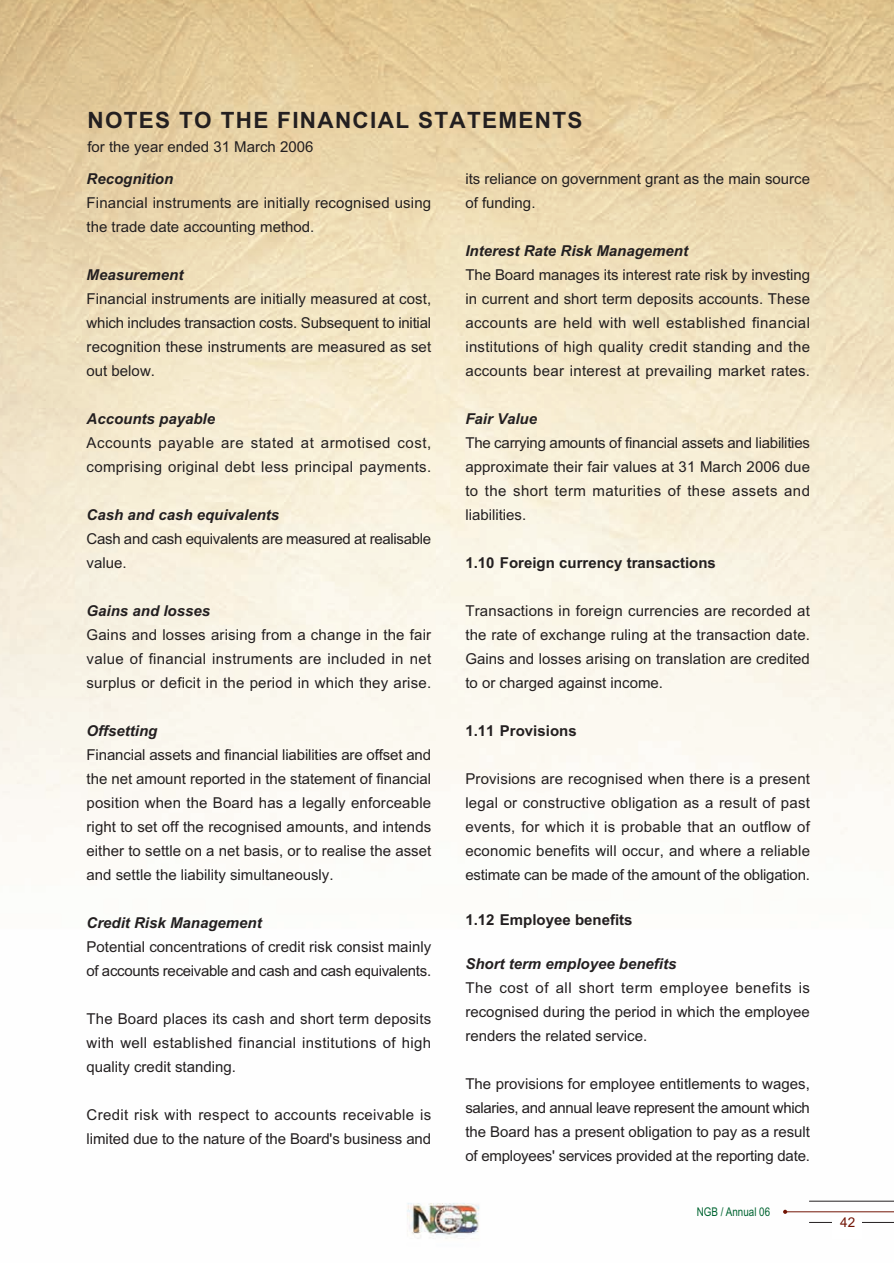
<style>
.page{position:relative;width:894px;height:1263px;background:#fff}
.page>*{position:absolute;margin:0;border:0;box-sizing:border-box;transform-origin:0 0}
.t1{font:700 22.5px "Arial";letter-spacing:.06em;color:#231f20}
.t2{font:15px/24px "Arial";color:#231f20;text-align:justify}
.t3{font:15px/24px "Arial";letter-spacing:.02em;color:#231f20}
.t4{font:italic 700 15px "Arial";color:#231f20}
.t5{font:700 15px "Arial";color:#231f20}
.t6{font:15px/24px "Arial";letter-spacing:-.02em;color:#231f20}
.t7{font:13.5px "Arial";color:#721505}
.t8{font:12px "Arial Narrow";color:#006431}
</style>
<div class="page">
<img style="left:0;top:0;width:893px;height:1239px">
<hr style="left:786px;top:1211px;width:107px;height:1px;background:#721505">
<svg style="left:782px;top:1209px;width:4px;height:4px"></svg>
<hr style="left:809px;top:1200px;width:84px;height:1px;background:#231f20">
<hr style="left:809px;top:1221px;width:84px;height:1px;background:#231f20">
<div style="left:832px;top:1216px;width:29px;height:22px;background:#fff"></div>
<h1 class="t1" style="left:87px;top:112px;width:496px">NOTES TO THE FINANCIAL STATEMENTS</h1>
<p class="t2" style="left:87px;top:136px;width:227px">for the year ended 31 March 2006</p>
<p class="t4" style="left:87px;top:173px;width:88px">Recognition</p>
<p class="t2" style="left:87px;top:192px;width:346px">Financial instruments are initially recognised using the trade date accounting method.</p>
<p class="t4" style="left:87px;top:269px;width:98px">Measurement</p>
<p class="t2" style="left:87px;top:288px;width:346px">Financial instruments are initially measured at cost, which includes transaction costs. Subsequent to initial recognition these instruments are measured as set out below.</p>
<p class="t4" style="left:87px;top:413px;width:130px">Accounts payable</p>
<p class="t3" style="left:87px;top:432px;width:346px">Accounts payable are stated at armotised cost, comprising original debt less principal payments.</p>
<p class="t4" style="left:87px;top:509px;width:194px">Cash and cash equivalents</p>
<p class="t6" style="left:87px;top:528px;width:346px">Cash and cash equivalents are measured at realisable value.</p>
<p class="t4" style="left:87px;top:605px;width:125px">Gains and losses</p>
<p class="t2" style="left:87px;top:624px;width:346px">Gains and losses arising from a change in the fair value of financial instruments are included in net surplus or deficit in the period in which they arise.</p>
<p class="t4" style="left:87px;top:725px;width:72px">Offsetting</p>
<p class="t2" style="left:87px;top:744px;width:346px">Financial assets and financial liabilities are offset and the net amount reported in the statement of financial position when the Board has a legally enforceable right to set off the recognised amounts, and intends either to settle on a net basis, or to realise the asset and settle the liability simultaneously.</p>
<p class="t4" style="left:87px;top:917px;width:177px">Credit Risk Management</p>
<p class="t2" style="left:87px;top:936px;width:346px">Potential concentrations of credit risk consist mainly of accounts receivable and cash and cash equivalents.</p>
<p class="t2" style="left:87px;top:1008px;width:346px">The Board places its cash and short term deposits with well established financial institutions of high quality credit standing.</p>
<p class="t3" style="left:87px;top:1104px;width:346px">Credit risk with respect to accounts receivable is limited due to the nature of the Board's business and</p>
<p class="t2" style="left:465px;top:168px;width:346px">its reliance on government grant as the main source of funding.</p>
<p class="t4" style="left:465px;top:245px;width:224px">Interest Rate Risk Management</p>
<p class="t2" style="left:465px;top:264px;width:346px">The Board manages its interest rate risk by investing in current and short term deposits accounts. These accounts are held with well established financial institutions of high quality credit standing and the accounts bear interest at prevailing market rates.</p>
<p class="t4" style="left:465px;top:413px;width:73px">Fair Value</p>
<p class="t2" style="left:465px;top:432px;width:346px">The carrying amounts of financial assets and liabilities approximate their fair values at 31 March 2006 due to the short term maturities of these assets and liabilities.</p>
<p class="t5" style="left:465px;top:557px;width:252px">1.10 Foreign currency transactions</p>
<p class="t2" style="left:465px;top:600px;width:346px">Transactions in foreign currencies are recorded at the rate of exchange ruling at the transaction date.<br>Gains and losses arising on translation are credited to or charged against income.</p>
<p class="t5" style="left:465px;top:725px;width:113px">1.11 Provisions</p>
<p class="t2" style="left:465px;top:768px;width:346px">Provisions are recognised when there is a present legal or constructive obligation as a result of past events, for which it is probable that an outflow of economic benefits will occur, and where a reliable estimate can be made of the amount of the obligation.</p>
<p class="t5" style="left:465px;top:914px;width:169px">1.12 Employee benefits</p>
<p class="t4" style="left:465px;top:957px;width:212px">Short term employee benefits</p>
<p class="t2" style="left:465px;top:976px;width:346px">The cost of all short term employee benefits is recognised during the period in which the employee renders the related service.</p>
<p class="t2" style="left:465px;top:1072px;width:346px">The provisions for employee entitlements to wages, salaries, and annual leave represent the amount which the Board has a present obligation to pay as a result of employees' services provided at the reporting date.</p>
<p class="t8" style="left:696px;top:1206px;width:75px">NGB / Annual 06</p>
<p class="t7" style="left:839px;top:1217px;width:17px">42</p>
</div>
